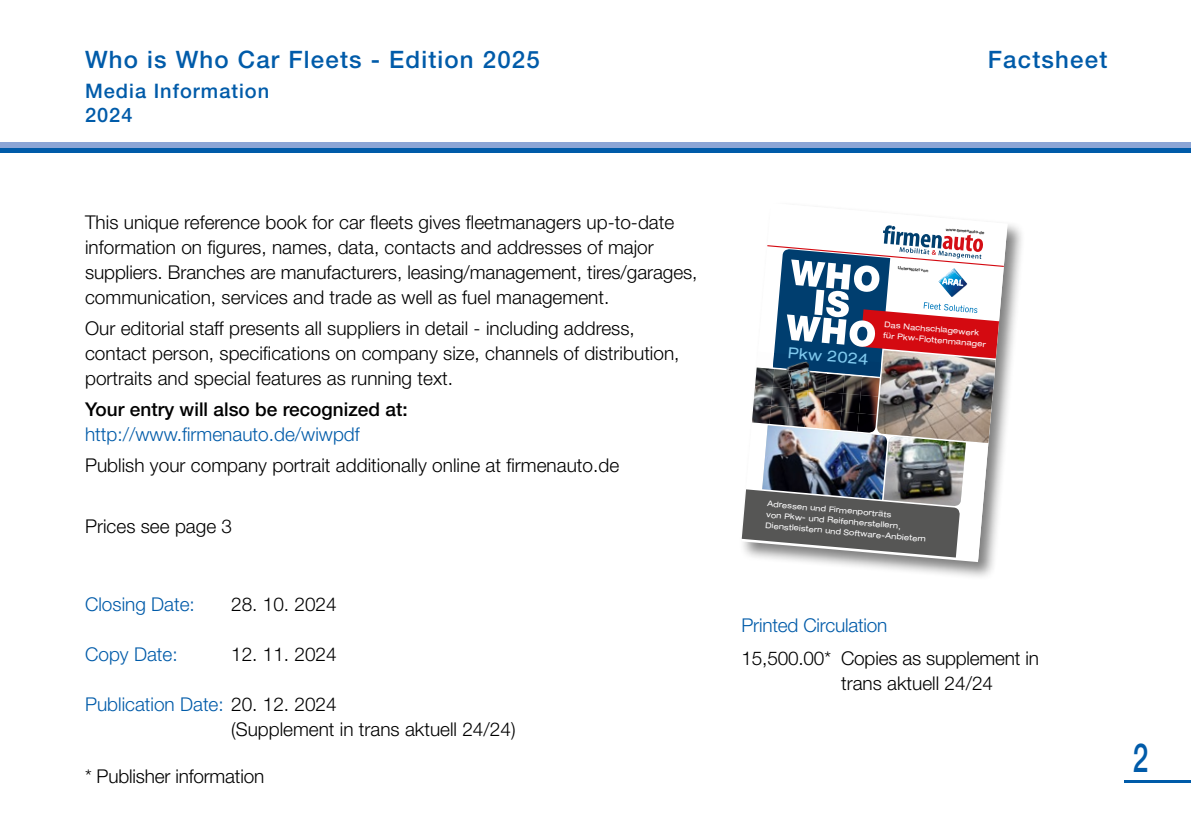
<style>
.page{position:relative;width:1191px;height:840px;background:#fff}
.page>*{position:absolute;margin:0;border:0;box-sizing:border-box;transform-origin:0 0}
.t1{font:500 40px "Helvetica Neue LT Std";color:#005ba9;scale:.7 1}
.t2{font:500 24px "Helvetica Neue LT Std";letter-spacing:.05em;color:#005ba9}
.t3{font:500 20px/24px "Helvetica Neue LT Std";letter-spacing:.05em;color:#005ba9}
.t4{font:300 19px/25px "Helvetica Neue LT Std";color:#000}
.t5{font:300 19px "Helvetica Neue LT Std";color:#005ba9}
.t6{font:500 19px "Helvetica Neue LT Std";color:#000}
.t7{font:expanded 15.2px "Helvetica Neue LT Std";color:#80c9ee}
.t8{font:expanded 8px/10.8px "Helvetica Neue LT Std";color:#fff}
.t9{font:500 4.2px "Helvetica Neue LT Pro";color:#000}
.s1{color:#005ba9}
</style>
<div class="page">
<div style="left:0;top:147px;width:1191px;height:6px;background:#005ba9"></div>
<div style="left:0;top:142px;width:1191px;height:5px;background:#8ba5d6"></div>
<hr style="left:1124px;top:780px;width:67px;height:2px;background:#005ba9">
<div style="left:739px;top:200px;width:287px;height:380px;background:#000;opacity:.5"></div>
<svg style="left:741px;top:203px;width:266px;height:17px"></svg>
<img style="left:741px;top:220px;width:266px;height:339px">
<img style="left:756px;top:351px;width:36px;height:16px">
<img style="left:773px;top:353px;width:36px;height:17px">
<img style="left:808px;top:356px;width:37px;height:17px">
<img style="left:844px;top:359px;width:37px;height:17px">
<img style="left:755px;top:367px;width:19px;height:18px">
<img style="left:772px;top:369px;width:20px;height:18px">
<img style="left:790px;top:370px;width:19px;height:18px">
<img style="left:808px;top:372px;width:19px;height:18px">
<img style="left:825px;top:373px;width:19px;height:17px">
<img style="left:843px;top:375px;width:19px;height:18px">
<img style="left:859px;top:376px;width:20px;height:38px">
<img style="left:752px;top:385px;width:20px;height:38px">
<img style="left:771px;top:387px;width:19px;height:18px">
<img style="left:788px;top:388px;width:20px;height:19px">
<img style="left:806px;top:390px;width:37px;height:20px">
<img style="left:841px;top:393px;width:19px;height:20px">
<img style="left:769px;top:405px;width:19px;height:20px">
<img style="left:787px;top:407px;width:19px;height:19px">
<img style="left:804px;top:408px;width:20px;height:20px">
<img style="left:822px;top:410px;width:19px;height:20px">
<img style="left:839px;top:411px;width:20px;height:20px">
<img style="left:857px;top:413px;width:19px;height:20px">
<p class="t2" style="left:85px;top:45px;width:456px">Who is Who Car Fleets - Edition 2025</p>
<p class="t3" style="left:85px;top:79px;width:186px">Media Information<br>2024</p>
<p class="t4" style="left:85px;top:209px;width:614px">This unique reference book for car fleets gives fleetmanagers up-to-date information on figures, names, data, contacts and addresses of major suppliers. Branches are manufacturers, leasing/management, tires/garages, communication, services and trade as well as fuel management.</p>
<p class="t4" style="left:85px;top:315px;width:596px">Our editorial staff presents all suppliers in detail - including address, contact person, specifications on company size, channels of distribution, portraits and special features as running text.</p>
<p class="t6" style="left:85px;top:397px;width:324px">Your entry will also be recognized at:</p>
<p class="t5" style="left:85px;top:422px;width:276px">http://www.firmenauto.de/wiwpdf</p>
<p class="t4" style="left:85px;top:451px;width:536px">Publish your company portrait additionally online at firmenauto.de</p>
<p class="t4" style="left:85px;top:513px;width:149px">Prices see page 3</p>
<p class="t5" style="left:85px;top:592px;width:111px">Closing Date:</p>
<p class="t4" style="left:231px;top:590px;width:107px">28. 10. 2024</p>
<p class="t5" style="left:85px;top:642px;width:94px">Copy Date:</p>
<p class="t4" style="left:231px;top:640px;width:107px">12. 11. 2024</p>
<p class="t4" style="left:231px;top:690px;width:286px;text-indent:-146px"><span class="s1">Publication Date:</span> 20. 12. 2024<br>(Supplement in trans aktuell 24/24)</p>
<p class="t4" style="left:85px;top:762px;width:181px">* Publisher information</p>
<p class="t2" style="left:988px;top:45px;width:121px">Factsheet</p>
<p class="t9" style="left:898px;top:265px;width:32px;rotate:5deg">Unterstützt von</p>
<p class="t9" style="left:946px;top:226px;width:40px;rotate:5deg">www.firmenauto.de</p>
<p class="t7" style="left:788px;top:343px;width:82px;rotate:5deg">Pkw 2024</p>
<p class="t8" style="left:885px;top:319px;width:104px;rotate:5deg">Das Nachschlagewerk für Pkw-Flottenmanager</p>
<p class="t8" style="left:768px;top:498px;width:163px;rotate:5deg">Adressen und Firmenporträts<br>von Pkw- und Reifen herstellern,<br>Dienstleistern und Software-Anbietern</p>
<p class="t5" style="left:741px;top:613px;width:147px">Printed Circulation</p>
<p class="t4" style="left:841px;top:645px;width:199px;text-indent:-99px">15,500.00* Copies as supplement in trans aktuell 24/24</p>
<h1 class="t1" style="left:1132px;top:733px;width:24px">2</h1>
</div>
